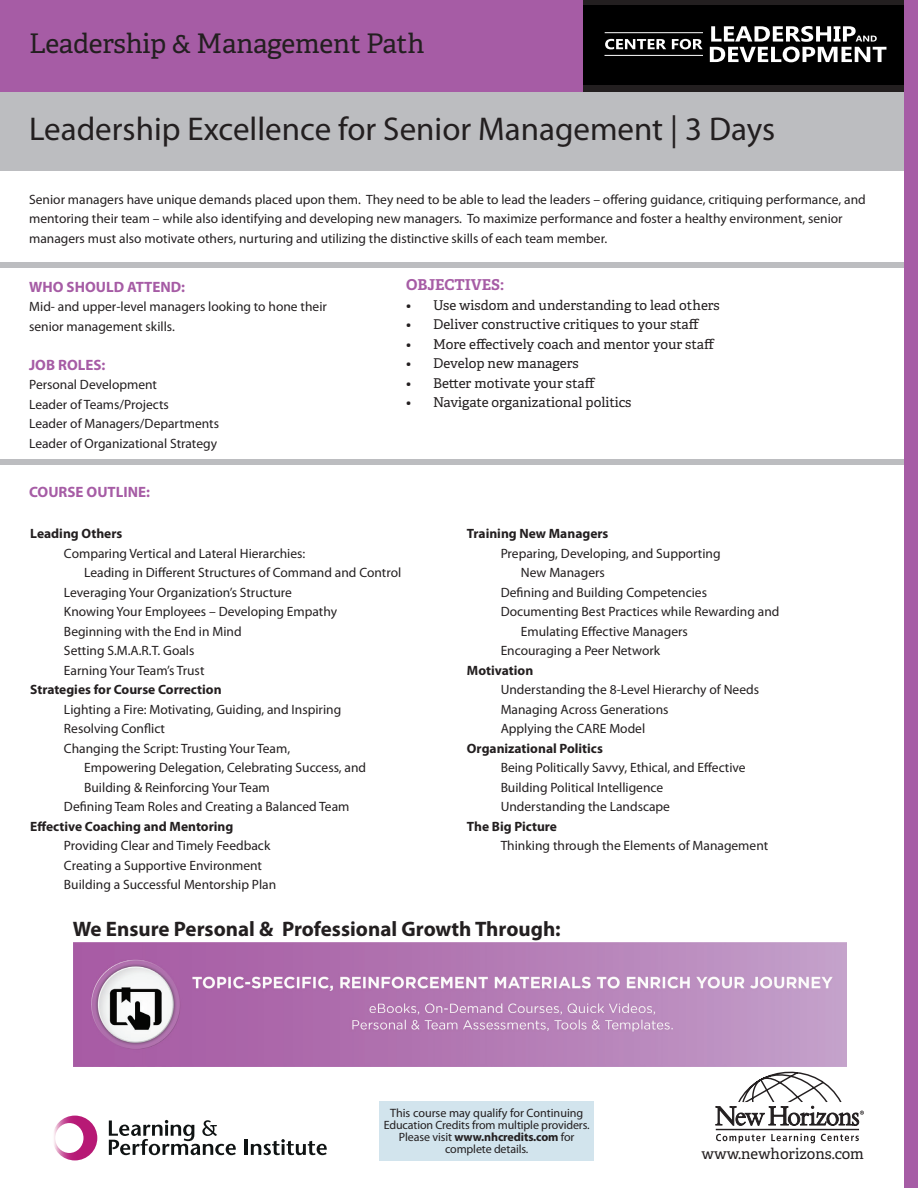
<style>
.page{position:relative;width:918px;height:1188px;background:#fff}
.page>*{position:absolute;margin:0;border:0;box-sizing:border-box;transform-origin:0 0}
.Course_Name_Header{font:33px "Myriad Pro";color:#231f20}
.Path_Header{font:27px "Adelle";letter-spacing:-.01em;color:#231f20}
.Heading{font:700 21px "Myriad Pro";color:#231f20}
.Heading-2{font:700 15px "Myriad Pro";color:#a65ca5}
.Heading-3{font:15px "Adelle";color:#231f20}
.Purple_Headings{font:700 15px "Myriad Pro";color:#a65ca5}
.Heading-4{font:700 15px "Adelle";color:#a65ca5}
.Outline_Indent{font:13.5px/19.5px "Myriad Pro";color:#231f20}
.Heading-5{font:13.5px/19.5px "Myriad Pro";color:#231f20}
.t1{font:13.5px "Adelle";color:#231f20}
.Bold_Outline_Topics{font:700 13.5px "Myriad Pro";color:#231f20}
.Heading-6{font:12.15px "Myriad Pro";color:#231f20}
.Heading-7{font:12px/12px "Myriad Pro";letter-spacing:-.01em;color:#231f20;text-align:center}
.s1{color:#a75ba4}
.s2{font-weight:700}
</style>
<div class="page">
<div style="left:0;top:0;width:584px;height:111px;background:#a65ca5"></div>
<div style="left:0;top:92px;width:918px;height:78px;background:#bcbdc0"></div>
<div style="left:0;top:459px;width:918px;height:6px;background:#bcbdc0"></div>
<div style="left:584px;top:0;width:334px;height:92px;background:#231f20"></div>
<div style="left:584px;top:5px;width:324px;height:80px;background:#000"></div>
<svg style="left:710px;top:26px;width:176px;height:36px"></svg>
<svg style="left:605px;top:39px;width:61px;height:10px"></svg>
<svg style="left:672px;top:39px;width:31px;height:10px"></svg>
<hr style="left:605px;top:32px;width:98px;height:1px;background:#fff">
<hr style="left:605px;top:55px;width:98px;height:1px;background:#fff">
<div style="left:0;top:262px;width:918px;height:6px;background:#bcbdc0"></div>
<div style="left:905px;top:0;width:13px;height:1188px;background:#a65ca5"></div>
<img style="left:73px;top:942px;width:773px;height:125px">
<div style="left:380px;top:1102px;width:214px;height:59px;background:#d2e4ed"></div>
<hr style="left:716px;top:1129px;width:143px;height:1px;background:#231f20">
<svg style="left:716px;top:1134px;width:49px;height:9px"></svg>
<svg style="left:771px;top:1134px;width:44px;height:9px"></svg>
<svg style="left:821px;top:1134px;width:38px;height:7px"></svg>
<svg style="left:715px;top:1071px;width:149px;height:55px"></svg>
<img style="left:54px;top:1116px;width:43px;height:44px">
<hr style="left:245px;top:1140px;width:3px;height:15px;background:#0f1313">
<svg style="left:251px;top:1139px;width:76px;height:16px"></svg>
<svg style="left:109px;top:1120px;width:127px;height:35px"></svg>
<p class="Path_Header" style="left:29px;top:27px;width:397px">Leadership &amp; Management Path</p>
<p class="Course_Name_Header" style="left:29px;top:109px;width:747px">Leadership Excellence for Senior Management | 3 Days</p>
<p class="Heading-5" style="left:29px;top:189px;width:838px">Senior managers have unique demands placed upon them. They need to be able to lead the leaders – offering guidance, critiquing performance, and mentoring their team – while also identifying and developing new managers. To maximize performance and foster a healthy environment, senior managers must also motivate others, nurturing and utilizing the distinctive skills of each team member.</p>
<p class="Heading-2" style="left:29px;top:277px;width:158px">WHO SHOULD ATTEND:</p>
<p class="Heading-5" style="left:29px;top:297px;width:299px">Mid- and upper-level managers looking to hone their senior management skills.</p>
<p class="Heading-2" style="left:29px;top:355px;width:78px">JOB ROLES:</p>
<p class="Heading-5" style="left:29px;top:375px;width:129px">Personal Development</p>
<p class="Heading-5" style="left:29px;top:394px;width:141px">Leader of Teams/Projects</p>
<p class="Heading-5" style="left:29px;top:414px;width:191px">Leader of Managers/Departments</p>
<p class="Heading-5" style="left:29px;top:433px;width:189px">Leader of Organizational Strategy</p>
<p class="Purple_Headings" style="left:29px;top:482px;width:122px">COURSE OUTLINE:</p>
<p class="Heading-4" style="left:406px;top:275px;width:100px">OBJECTIVES<span class="s1">:</span></p>
<p class="t1" style="left:406px;top:297px;width:315px">• Use wisdom and understanding to lead others</p>
<p class="t1" style="left:406px;top:316px;width:295px">• Deliver constructive critiques to your staff</p>
<p class="t1" style="left:406px;top:336px;width:310px">• More effectively coach and mentor your staff</p>
<p class="t1" style="left:406px;top:355px;width:174px">• Develop new managers</p>
<p class="t1" style="left:406px;top:375px;width:191px">• Better motivate your staff</p>
<p class="t1" style="left:406px;top:394px;width:227px">• Navigate organizational politics</p>
<p class="Bold_Outline_Topics" style="left:30px;top:525px;width:94px">Leading Others</p>
<p class="Outline_Indent" style="left:84px;top:543px;width:319px;text-indent:-20px">Comparing Vertical and Lateral Hierarchies:<br>Leading in Different Structures of Command and Control</p>
<p class="Outline_Indent" style="left:64px;top:582px;width:229px">Leveraging Your Organization’s Structure</p>
<p class="Outline_Indent" style="left:64px;top:602px;width:275px">Knowing Your Employees – Developing Empathy</p>
<p class="Outline_Indent" style="left:64px;top:621px;width:179px">Beginning with the End in Mind</p>
<p class="Outline_Indent" style="left:64px;top:641px;width:132px">Setting S.M.A.R.T. Goals</p>
<p class="Outline_Indent" style="left:64px;top:660px;width:142px">Earning Your Team’s Trust</p>
<p class="Bold_Outline_Topics" style="left:30px;top:681px;width:193px">Strategies for Course Correction</p>
<p class="Outline_Indent" style="left:64px;top:699px;width:279px">Lighting a Fire: Motivating, Guiding, and Inspiring</p>
<p class="Outline_Indent" style="left:64px;top:719px;width:103px">Resolving Conflict</p>
<p class="Outline_Indent" style="left:84px;top:738px;width:283px;text-indent:-20px">Changing the Script: Trusting Your Team,<br>Empowering Delegation, Celebrating Success, and<br>Building &amp; Reinforcing Your Team</p>
<p class="Outline_Indent" style="left:64px;top:797px;width:287px">Defining Team Roles and Creating a Balanced Team</p>
<p class="Bold_Outline_Topics" style="left:30px;top:817px;width:205px">Effective Coaching and Mentoring</p>
<p class="Outline_Indent" style="left:64px;top:836px;width:208px">Providing Clear and Timely Feedback</p>
<p class="Outline_Indent" style="left:64px;top:855px;width:200px">Creating a Supportive Environment</p>
<p class="Outline_Indent" style="left:64px;top:875px;width:214px">Building a Successful Mentorship Plan</p>
<p class="Bold_Outline_Topics" style="left:467px;top:525px;width:143px">Training New Managers</p>
<p class="Outline_Indent" style="left:521px;top:543px;width:201px;text-indent:-20px">Preparing, Developing, and Supporting<br>New Managers</p>
<p class="Outline_Indent" style="left:501px;top:582px;width:208px">Defining and Building Competencies</p>
<p class="Outline_Indent" style="left:521px;top:602px;width:260px;text-indent:-20px">Documenting Best Practices while Rewarding and<br>Emulating Effective Managers</p>
<p class="Outline_Indent" style="left:501px;top:641px;width:161px">Encouraging a Peer Network</p>
<p class="Bold_Outline_Topics" style="left:467px;top:661px;width:68px">Motivation</p>
<p class="Heading-5" style="left:501px;top:680px;width:260px">Understanding the 8-Level Hierarchy of Needs</p>
<p class="Heading-5" style="left:501px;top:699px;width:169px">Managing Across Generations</p>
<p class="Heading-5" style="left:501px;top:719px;width:146px">Applying the CARE Model</p>
<p class="Bold_Outline_Topics" style="left:467px;top:739px;width:137px">Organizational Politics</p>
<p class="Heading-5" style="left:501px;top:758px;width:246px">Being Politically Savvy, Ethical, and Effective</p>
<p class="Heading-5" style="left:501px;top:777px;width:164px">Building Political Intelligence</p>
<p class="Heading-5" style="left:501px;top:797px;width:171px">Understanding the Landscape</p>
<p class="Bold_Outline_Topics" style="left:467px;top:817px;width:92px">The Big Picture</p>
<p class="Outline_Indent" style="left:501px;top:836px;width:269px">Thinking through the Elements of Management</p>
<p class="Heading" style="left:73px;top:915px;width:490px">We Ensure Personal &amp; Professional Growth Through:</p>
<p class="Heading-6" style="left:390px;top:1105px;width:195px">This course may qualify for Continuing</p>
<p class="Heading-7" style="left:384px;top:1119px;width:208px">Education Credits from multiple providers.<br>Please visit <span class="s2">www.nhcredits.com</span> for complete details.</p>
<p class="Heading-3" style="left:702px;top:1144px;width:164px">www.newhorizons.com</p>
</div>
